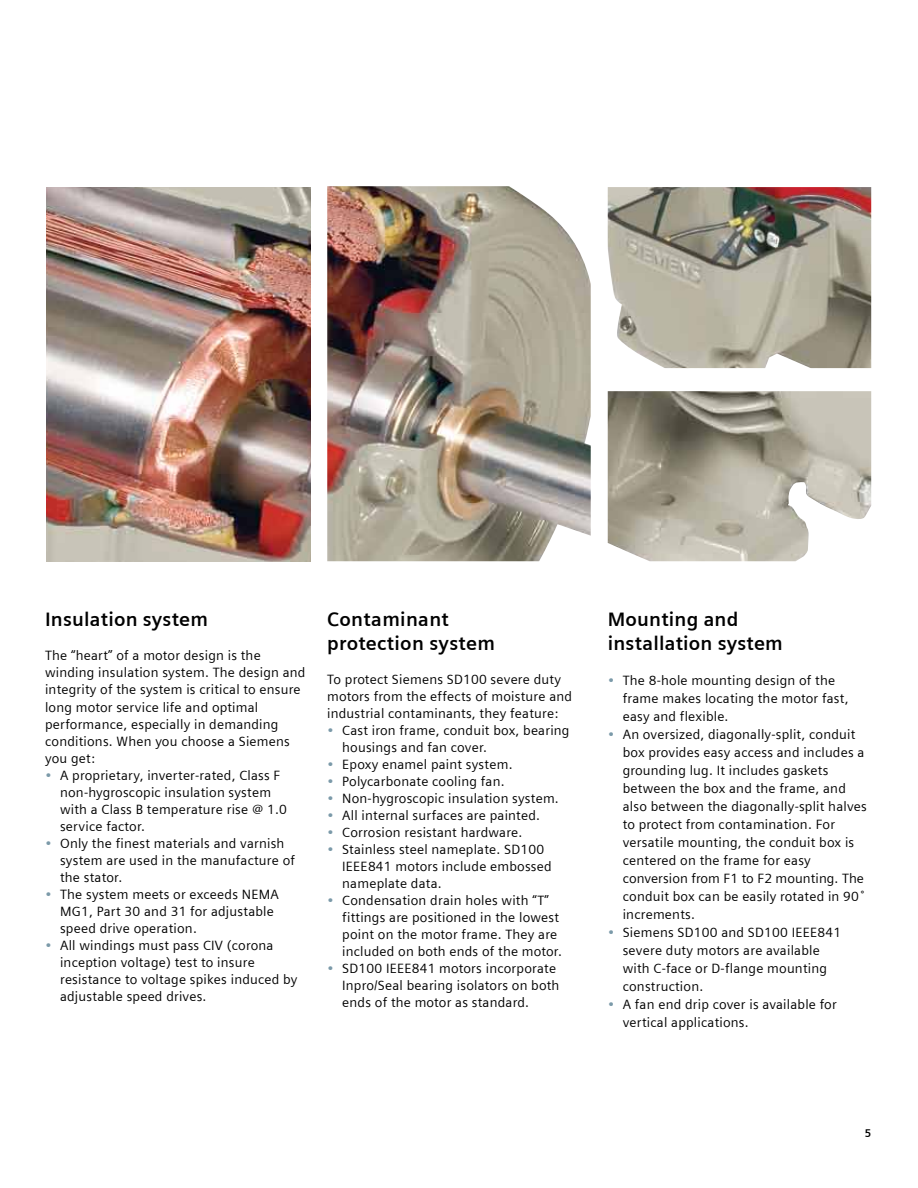
<style>
.page{position:relative;width:918px;height:1188px;background:#fff}
.page>*{position:absolute;margin:0;border:0;box-sizing:border-box;transform-origin:0 0}
.t1{font:700 19.5px/23.4px "Siemens Sans";letter-spacing:.01em;color:#000}
.t2{font:13.5px/17px "Siemens Sans";letter-spacing:.015em;color:#000}
.t3{font:700 11.25px "Siemens Sans";color:#000}
.s1{color:#7b9aa9}
</style>
<div class="page">
<img style="left:47px;top:187px;width:263px;height:374px">
<img style="left:608px;top:391px;width:263px;height:170px">
<img style="left:608px;top:187px;width:263px;height:181px">
<img style="left:327px;top:186px;width:264px;height:375px">
<h1 class="t1" style="left:45px;top:608px;width:164px">Insulation system</h1>
<p class="t2" style="left:45px;top:647px;width:262px">The “heart” of a motor design is the winding insulation system. The design and integrity of the system is critical to ensure long motor service life and optimal performance, especially in demanding conditions. When you choose a Siemens you get:</p>
<p class="t2" style="left:60px;top:766px;width:228px;text-indent:-15px"><span class="s1">•</span> A proprietary, inverter-rated, Class F non-hygroscopic insulation system with a Class B temperature rise @ 1.0 service factor.</p>
<p class="t2" style="left:60px;top:835px;width:237px;text-indent:-15px"><span class="s1">•</span> Only the finest materials and varnish system are used in the manufacture of the stator.</p>
<p class="t2" style="left:60px;top:886px;width:220px;text-indent:-15px"><span class="s1">•</span> The system meets or exceeds NEMA<br>MG1, Part 30 and 31 for adjustable speed drive operation.</p>
<p class="t2" style="left:60px;top:937px;width:239px;text-indent:-15px"><span class="s1">•</span> All windings must pass CIV (corona inception voltage) test to insure resistance to voltage spikes induced by adjustable speed drives.</p>
<h1 class="t1" style="left:327px;top:608px;width:169px">Contaminant protection system</h1>
<p class="t2" style="left:327px;top:671px;width:246px">To protect Siemens SD100 severe duty motors from the effects of moisture and industrial contaminants, they feature:</p>
<p class="t2" style="left:342px;top:722px;width:229px;text-indent:-15px"><span class="s1">•</span> Cast iron frame, conduit box, bearing housings and fan cover.</p>
<p class="t2" style="left:327px;top:756px;width:187px"><span class="s1">•</span> Epoxy enamel paint system.</p>
<p class="t2" style="left:327px;top:773px;width:179px"><span class="s1">•</span> Polycarbonate cooling fan.</p>
<p class="t2" style="left:327px;top:790px;width:233px"><span class="s1">•</span> Non-hygroscopic insulation system.</p>
<p class="t2" style="left:327px;top:807px;width:214px"><span class="s1">•</span> All internal surfaces are painted.</p>
<p class="t2" style="left:327px;top:824px;width:197px"><span class="s1">•</span> Corrosion resistant hardware.</p>
<p class="t2" style="left:342px;top:841px;width:211px;text-indent:-15px"><span class="s1">•</span> Stainless steel nameplate. SD100<br>IEEE841 motors include embossed nameplate data.</p>
<p class="t2" style="left:342px;top:892px;width:221px;text-indent:-15px"><span class="s1">•</span> Condensation drain holes with “T” fittings are positioned in the lowest point on the motor frame. They are included on both ends of the motor.</p>
<p class="t2" style="left:342px;top:960px;width:219px;text-indent:-15px"><span class="s1">•</span> SD100 IEEE841 motors incorporate<br>Inpro/Seal bearing isolators on both ends of the motor as standard.</p>
<h1 class="t1" style="left:608px;top:608px;width:177px">Mounting and installation system</h1>
<p class="t2" style="left:623px;top:671px;width:227px;line-height:18px;text-indent:-15px"><span class="s1">•</span> The 8-hole mounting design of the frame makes locating the motor fast, easy and flexible.</p>
<p class="t2" style="left:623px;top:725px;width:246px;line-height:18px;text-indent:-15px"><span class="s1">•</span> An oversized, diagonally-split, conduit box provides easy access and includes a grounding lug. It includes gaskets between the box and the frame, and also between the diagonally-split halves to protect from contamination. For versatile mounting, the conduit box is centered on the frame for easy conversion from F1 to F2 mounting. The conduit box can be easily rotated in 90˚ increments.</p>
<p class="t2" style="left:623px;top:923px;width:220px;line-height:18px;text-indent:-15px"><span class="s1">•</span> Siemens SD100 and SD100 IEEE841 severe duty motors are available with C-face or D-flange mounting construction.</p>
<p class="t2" style="left:623px;top:995px;width:216px;line-height:18px;text-indent:-15px"><span class="s1">•</span> A fan end drip cover is available for vertical applications.</p>
<p class="t3" style="left:865px;top:1127px;width:8px">5</p>
</div>
